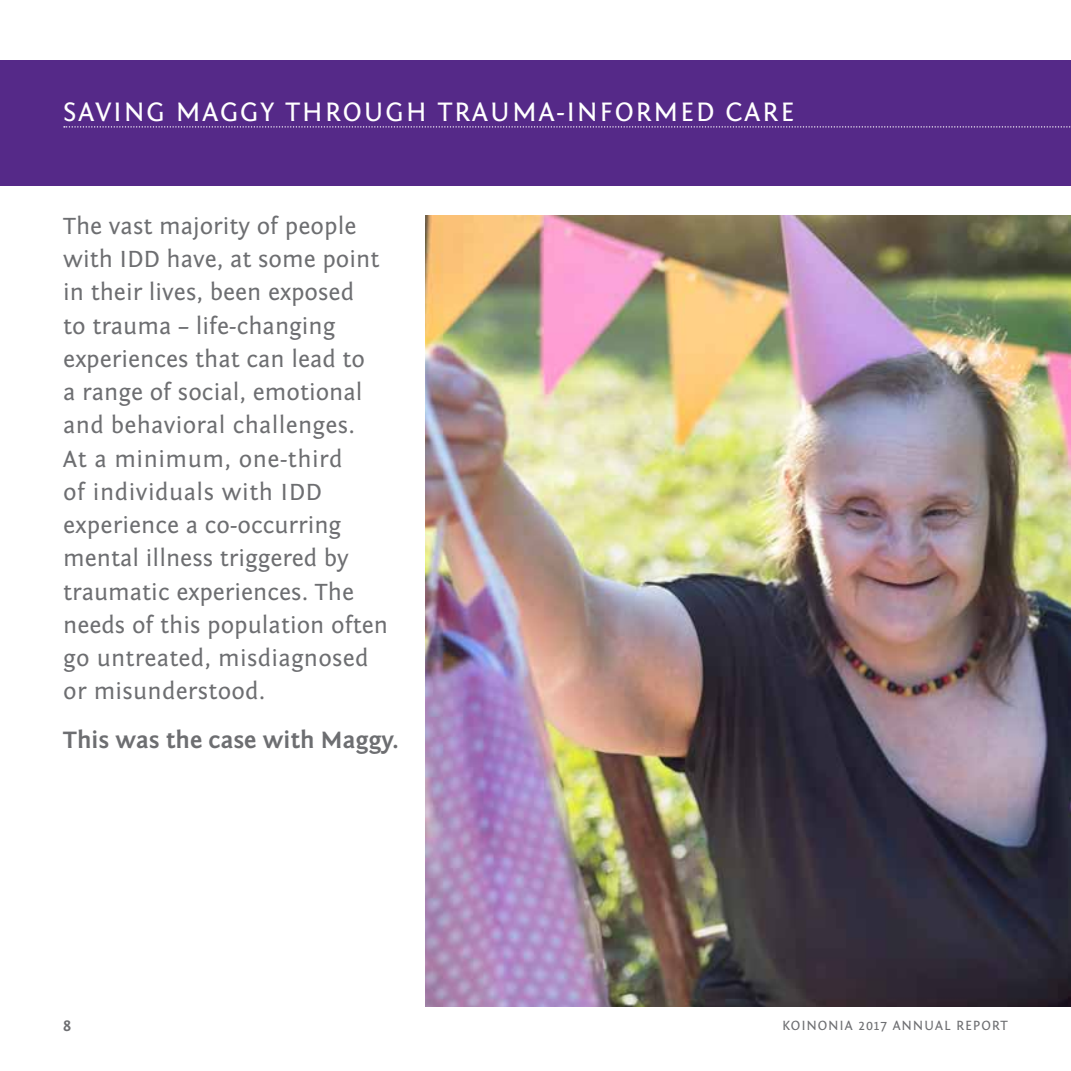
<style>
.page{position:relative;width:1071px;height:1071px;background:#fff}
.page>*{position:absolute;margin:0;border:0;box-sizing:border-box;transform-origin:0 0}
.t1{font:28px "Fontin Sans";letter-spacing:.06em;color:#fff}
.t2{font:24.5px/33.2px "Fontin Sans";color:#6d6e71}
.t3{font:700 24.5px "Fontin Sans";letter-spacing:.005em;color:#6d6e71}
.t4{font:700 15.75px "Fontin Sans";color:#6d6e71}
.t5{font:14px "Fontin Sans";letter-spacing:.06em;color:#6d6e71}
</style>
<div class="page">
<img style="left:425px;top:215px;width:646px;height:792px">
<div style="left:0;top:60px;width:1071px;height:126px;background:#552988"></div>
<svg style="left:64px;top:126px;width:1007px;height:2px"></svg>
<p class="t1" style="left:63px;top:97px;width:733px">SAVING MAGGY THROUGH TRAUMA-INFORMED CARE</p>
<p class="t2" style="left:63px;top:210px;width:326px">The vast majority of people with IDD have, at some point in their lives, been exposed<br>to trauma – life-changing experiences that can lead to<br>a range of social, emotional and behavioral challenges.<br>At a minimum, one-third<br>of individuals with IDD experience a co-occurring mental illness triggered by traumatic experiences. The needs of this population often go untreated, misdiagnosed or misunderstood.</p>
<p class="t3" style="left:63px;top:727px;width:337px">This was the case with Maggy.</p>
<p class="t4" style="left:63px;top:1017px;width:10px">8</p>
<p class="t5" style="left:782px;top:1018px;width:227px">KOINONIA 2017 ANNUAL REPORT</p>
</div>
